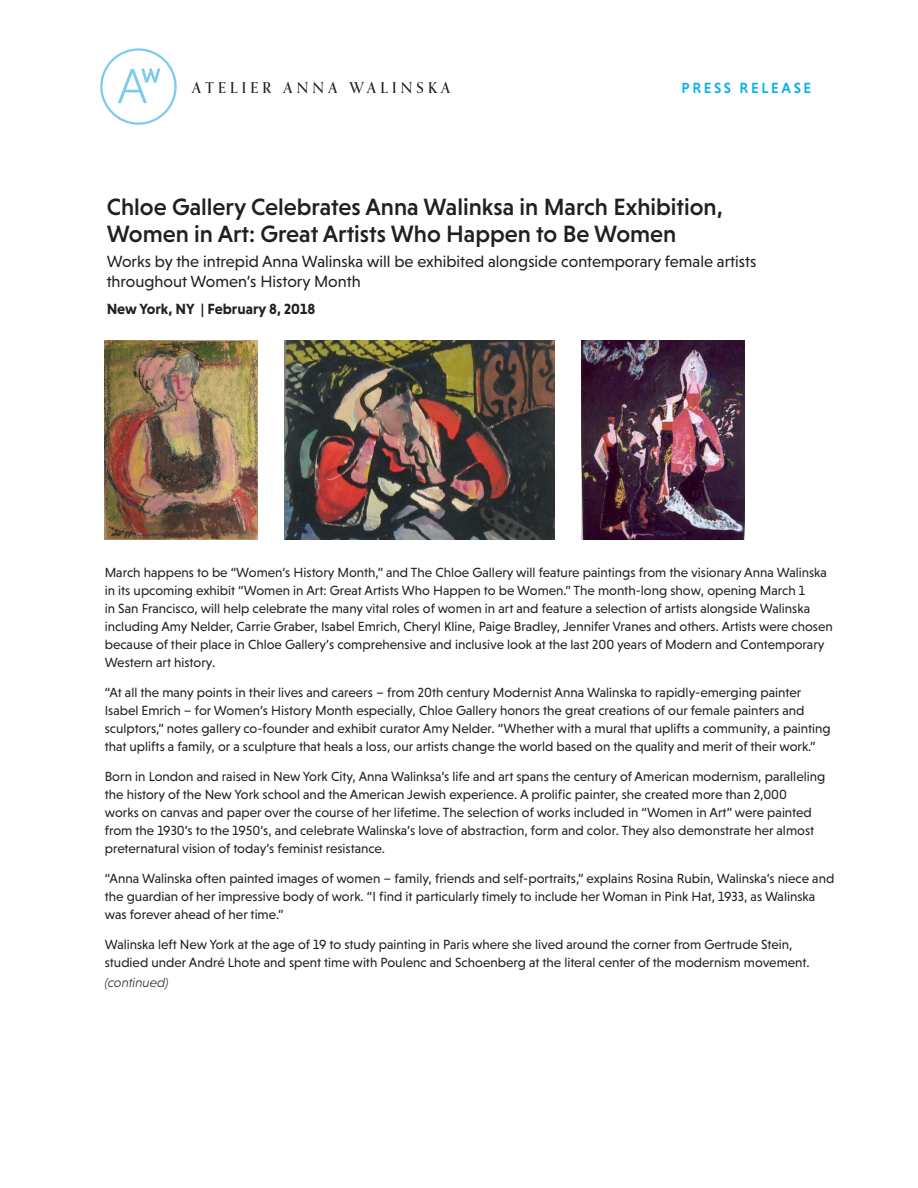
<style>
.page{position:relative;width:918px;height:1188px;background:#fff}
.page>*{position:absolute;margin:0;border:0;box-sizing:border-box;transform-origin:0 0}
.Headline{font:500 24px/27px "Niveau Grotesk";color:#231f20}
.Intro{font:16.5px/19.5px "Niveau Grotesk";color:#231f20}
.City_Date{font:700 15px "Niveau Grotesk";color:#231f20}
.t1{font:500 15px "Orpheus Pro";letter-spacing:.28em;color:#231f20}
.t2{font:500 15px "Niveau Grotesk";letter-spacing:.175em;color:#00aeef}
.Body{font:13.5px/18px "Niveau Grotesk";color:#231f20}
.Body-2{font:italic 300 13.5px "Niveau Grotesk";color:#231f20}
</style>
<div class="page">
<svg style="left:118px;top:69px;width:42px;height:34px"></svg>
<div style="left:100px;top:48px;width:77px;height:77px;border:2px solid #6fc5ef;border-radius:50%"></div>
<img style="left:105px;top:340px;width:153px;height:200px">
<img style="left:285px;top:340px;width:269px;height:200px">
<img style="left:581px;top:340px;width:164px;height:200px">
<p class="t1" style="left:192px;top:79px;width:259px">ATELIER ANNA WALINSKA</p>
<p class="t2" style="left:682px;top:80px;width:131px">PRESS RELEASE</p>
<p class="Headline" style="left:107px;top:193px;width:618px">Chloe Gallery Celebrates Anna Walinksa in March Exhibition,<br>Women in Art: Great Artists Who Happen to Be Women</p>
<p class="Intro" style="left:107px;top:252px;width:651px">Works by the intrepid Anna Walinska will be exhibited alongside contemporary female artists throughout Women’s History Month</p>
<p class="City_Date" style="left:107px;top:300px;width:210px">New York, NY | February 8, 2018</p>
<p class="Body" style="left:105px;top:563px;width:730px">March happens to be “Women’s History Month,” and The Chloe Gallery will feature paintings from the visionary Anna Walinska in its upcoming exhibit “Women in Art: Great Artists Who Happen to be Women.” The month-long show, opening March 1<br>in San Francisco, will help celebrate the many vital roles of women in art and feature a selection of artists alongside Walinska including Amy Nelder, Carrie Graber, Isabel Emrich, Cheryl Kline, Paige Bradley, Jennifer Vranes and others. Artists were chosen because of their place in Chloe Gallery’s comprehensive and inclusive look at the last 200 years of Modern and Contemporary Western art history.</p>
<p class="Body" style="left:105px;top:683px;width:728px">“At all the many points in their lives and careers – from 20th century Modernist Anna Walinska to rapidly-emerging painter Isabel Emrich – for Women’s History Month especially, Chloe Gallery honors the great creations of our female painters and sculptors,” notes gallery co-founder and exhibit curator Amy Nelder. “Whether with a mural that uplifts a community, a painting that uplifts a family, or a sculpture that heals a loss, our artists change the world based on the quality and merit of their work.”</p>
<p class="Body" style="left:105px;top:767px;width:722px">Born in London and raised in New York City, Anna Walinksa’s life and art spans the century of American modernism, paralleling the history of the New York school and the American Jewish experience. A prolific painter, she created more than 2,000<br>works on canvas and paper over the course of her lifetime. The selection of works included in “Women in Art” were painted from the 1930’s to the 1950’s, and celebrate Walinska’s love of abstraction, form and color. They also demonstrate her almost preternatural vision of today’s feminist resistance.</p>
<p class="Body" style="left:105px;top:869px;width:731px">“Anna Walinska often painted images of women – family, friends and self-portraits,” explains Rosina Rubin, Walinska’s niece and the guardian of her impressive body of work. “I find it particularly timely to include her Woman in Pink Hat, 1933, as Walinska was forever ahead of her time.”</p>
<p class="Body" style="left:105px;top:935px;width:706px">Walinska left New York at the age of 19 to study painting in Paris where she lived around the corner from Gertrude Stein, studied under André Lhote and spent time with Poulenc and Schoenberg at the literal center of the modernism movement.</p>
<p class="Body-2" style="left:105px;top:974px;width:65px">(continued)</p>
</div>
